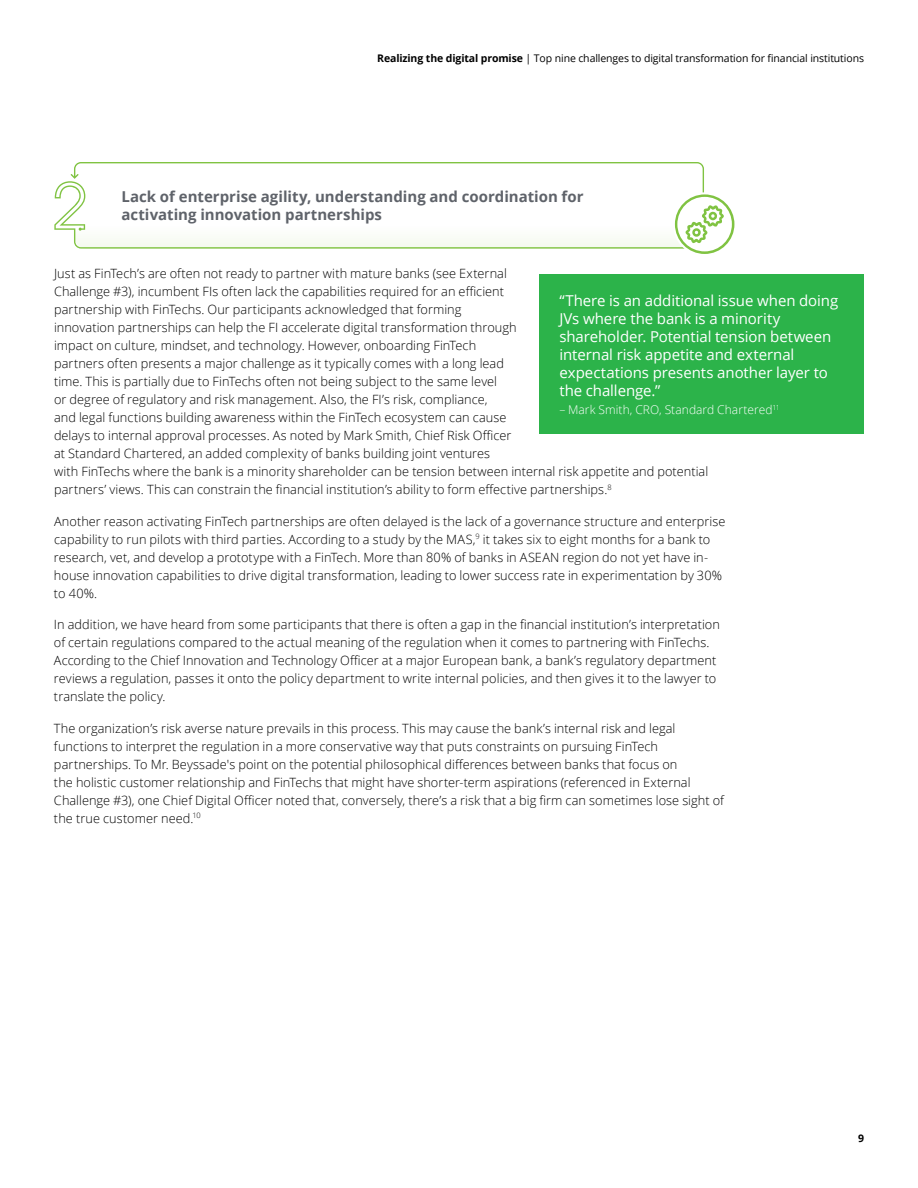
<style>
.page{position:relative;width:918px;height:1188px;background:#fff}
.page>*{position:absolute;margin:0;border:0;box-sizing:border-box;transform-origin:0 0}
.t1{font:15px/18px "Open Sans";letter-spacing:-.005em;color:#fff}
.t2{font:700 15px/18px "Open Sans";color:#5f636a}
.t3{font:300 12.75px/18px "Open Sans";letter-spacing:.005em;color:#000}
.t4{font:300 12px "Open Sans";letter-spacing:.005em;color:#fff}
.t5{font:10.5px "Open Sans";letter-spacing:-.01em;color:#000}
.t6{font:700 10.5px "Open Sans";color:#000}
.s1{font-weight:700}
</style>
<div class="page">
<svg style="left:54px;top:162px;width:650px;height:87px"></svg>
<div style="left:75px;top:225px;width:629px;height:24px;background:#f9fcf6;border-radius:12px"></div>
<div style="left:673px;top:192px;width:64px;height:64px;background:#fff;border-radius:50%"></div>
<svg style="left:675px;top:194px;width:59px;height:60px"></svg>
<div style="left:539px;top:274px;width:325px;height:160px;background:#2cb34a"></div>
<p class="t5" style="left:377px;top:51px;width:488px"><span class="s1">Realizing the digital promise</span> | Top nine challenges to digital transformation for financial institutions</p>
<p class="t2" style="left:121px;top:187px;width:464px">Lack of enterprise agility, understanding and coordination for activating innovation partnerships</p>
<p class="t3" style="left:54px;top:264px;width:656px">Just as FinTech’s are often not ready to partner with mature banks (see External<br>Challenge #3), incumbent FIs often lack the capabilities required for an efficient<br>partnership with FinTechs. Our participants acknowledged that forming<br>innovation partnerships can help the FI accelerate digital transformation through<br>impact on culture, mindset, and technology. However, onboarding FinTech<br>partners often presents a major challenge as it typically comes with a long lead<br>time. This is partially due to FinTechs often not being subject to the same level<br>or degree of regulatory and risk management. Also, the FI’s risk, compliance,<br>and legal functions building awareness within the FinTech ecosystem can cause<br>delays to internal approval processes. As noted by Mark Smith, Chief Risk Officer<br>at Standard Chartered, an added complexity of banks building joint ventures<br>with FinTechs where the bank is a minority shareholder can be tension between internal risk appetite and potential partners’ views. This can constrain the financial institution’s ability to form effective partnerships.<sup>8</sup></p>
<p class="t3" style="left:54px;top:512px;width:673px">Another reason activating FinTech partnerships are often delayed is the lack of a governance structure and enterprise capability to run pilots with third parties. According to a study by the MAS,<sup>9</sup> it takes six to eight months for a bank to research, vet, and develop a prototype with a FinTech. More than 80% of banks in ASEAN region do not yet have in&shy;house innovation capabilities to drive digital transformation, leading to lower success rate in experimentation by 30% to 40%.</p>
<p class="t3" style="left:54px;top:615px;width:668px">In addition, we have heard from some participants that there is often a gap in the financial institution’s interpretation of certain regulations compared to the actual meaning of the regulation when it comes to partnering with FinTechs.<br>According to the Chief Innovation and Technology Officer at a major European bank, a bank’s regulatory department reviews a regulation, passes it onto the policy department to write internal policies, and then gives it to the lawyer to translate the policy.</p>
<p class="t3" style="left:54px;top:719px;width:672px">The organization’s risk averse nature prevails in this process. This may cause the bank’s internal risk and legal functions to interpret the regulation in a more conservative way that puts constraints on pursuing FinTech partnerships. To Mr. Beyssade's point on the potential philosophical differences between banks that focus on<br>the holistic customer relationship and FinTechs that might have shorter-term aspirations (referenced in External Challenge #3), one Chief Digital Officer noted that, conversely, there’s a risk that a big firm can sometimes lose sight of the true customer need.<sup>10</sup></p>
<p class="t1" style="left:559px;top:291px;width:280px">“There is an additional issue when doing JVs where the bank is a minority shareholder. Potential tension between internal risk appetite and external expectations presents another layer to the challenge.”</p>
<p class="t4" style="left:559px;top:401px;width:222px">– Mark Smith, CRO, Standard Chartered<sup>11</sup></p>
<p class="t6" style="left:858px;top:1131px;width:7px">9</p>
</div>
